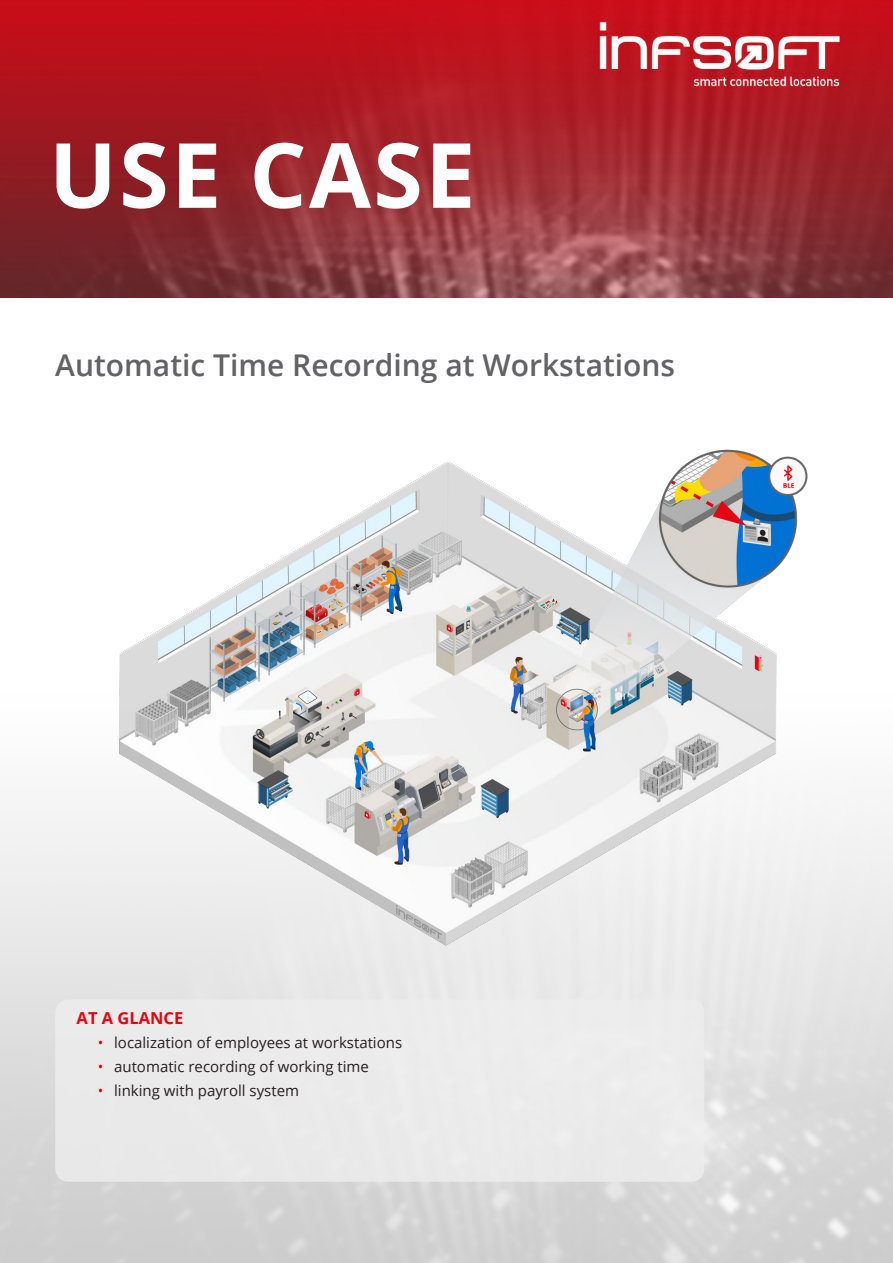
<style>
.page{position:relative;width:893px;height:1263px;background:#fff}
.page>*{position:absolute;margin:0;border:0;box-sizing:border-box;transform-origin:0 0}
.t1{font:700 90px "Open Sans";letter-spacing:.025em;color:#fff}
.t2{font:600 30px "Open Sans";color:#636366}
.Überschrift_Kasten{font:700 16.5px "Open Sans";color:#e30613}
.t3{font:15px "Open Sans";color:#231f20}
.s1{color:#e30613}
</style>
<div class="page">
<img style="left:0;top:0;width:893px;height:298px">
<div style="left:55px;top:999px;width:649px;height:183px;background:#eee;border-radius:13px"></div>
<img style="left:55px;top:449px;width:783px;height:502px">
<h1 class="t1" style="left:49px;top:112px;width:428px">USE CASE</h1>
<p class="t2" style="left:55px;top:345px;width:621px">Automatic Time Recording at Workstations</p>
<p class="Überschrift_Kasten" style="left:77px;top:1006px;width:108px">AT A GLANCE</p>
<p class="t3" style="left:98px;top:1032px;width:306px"><span class="s1">•</span> localization of employees at workstations</p>
<p class="t3" style="left:98px;top:1056px;width:273px"><span class="s1">•</span> automatic recording of working time</p>
<p class="t3" style="left:98px;top:1080px;width:203px"><span class="s1">•</span> linking with payroll system</p>
</div>
